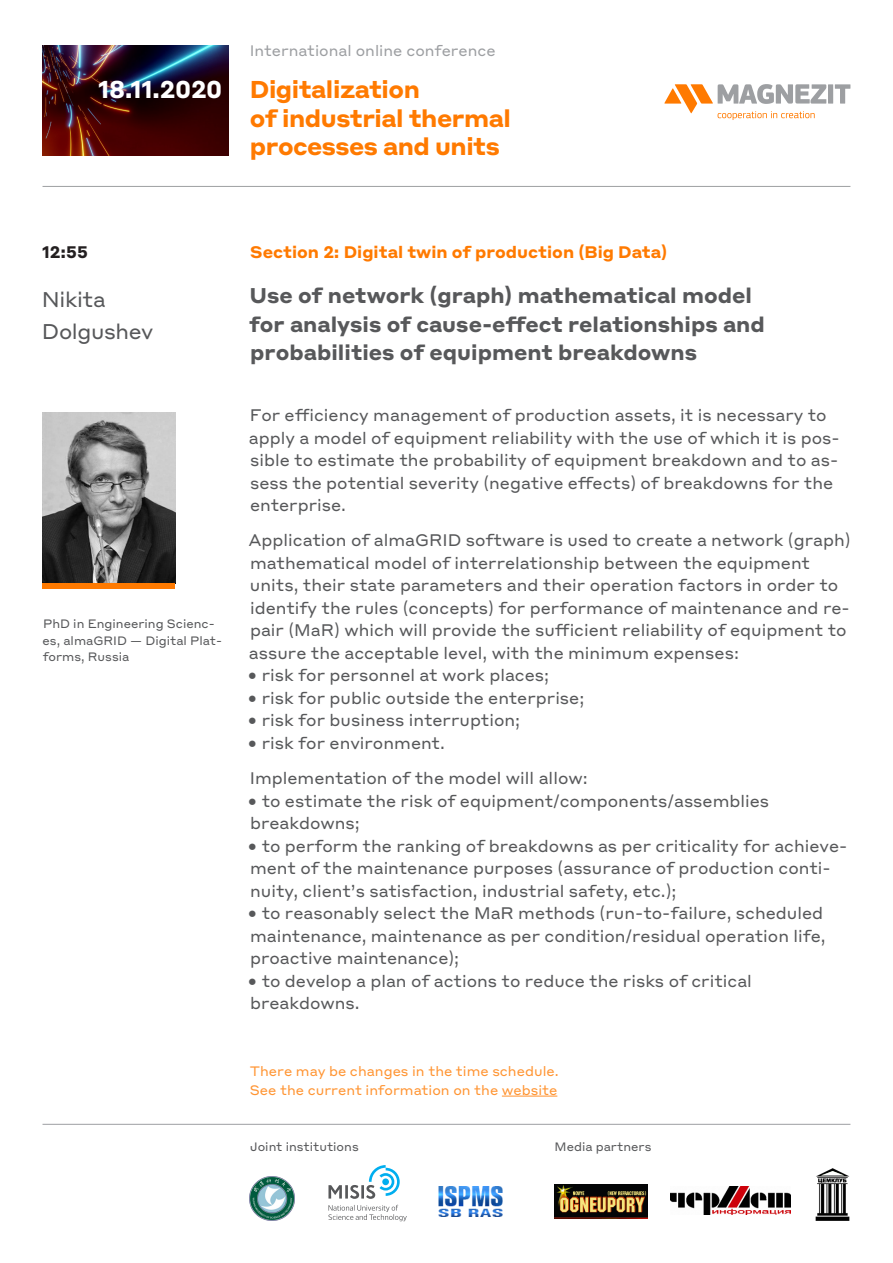
<style>
.page{position:relative;width:893px;height:1263px;background:#fff}
.page>*{position:absolute;margin:0;border:0;box-sizing:border-box;transform-origin:0 0}
.t1{font:700 24px/28.8px "Styrene ALC";letter-spacing:-.02em;color:#ff7a00}
.t2{font:700 24px "Styrene ALC";letter-spacing:-.02em;color:#fff}
.название{font:700 21px/28.5px "Styrene ALC";color:#57585a}
.спикер{font:21px/31.2px "Styrene ALC";letter-spacing:-.02em;color:#57585a}
.аннотация{font:16.5px/22.5px "Styrene ALC";color:#57585a}
.название-2{font:700 16.5px "Styrene ALC";color:#ff7a00}
.название-3{font:700 16.5px "Styrene ALC";color:#231f20}
.t3{font:15px "Styrene ALC";color:#9d9fa2}
.резюме{font:13.5px/19.5px "Styrene ALC";color:#ff9533}
.резюме-2{font:12px/16.5px "Styrene ALC";color:#57585a}
</style>
<div class="page">
<img style="left:43px;top:45px;width:186px;height:110px">
<hr style="left:43px;top:186px;width:807px;height:1px;background:#9d9fa2">
<hr style="left:43px;top:1124px;width:807px;height:1px;background:#9d9fa2">
<img style="left:250px;top:1176px;width:44px;height:44px">
<img style="left:554px;top:1184px;width:93px;height:35px">
<img style="left:815px;top:1168px;width:35px;height:52px">
<img style="left:670px;top:1186px;width:120px;height:29px">
<svg style="left:328px;top:1205px;width:79px;height:16px"></svg>
<svg style="left:328px;top:1165px;width:72px;height:34px"></svg>
<img style="left:439px;top:1187px;width:64px;height:29px">
<svg style="left:664px;top:84px;width:186px;height:36px"></svg>
<img style="left:43px;top:413px;width:132px;height:170px">
<div style="left:43px;top:583px;width:132px;height:6px;background:#ff7a00"></div>
<hr style="left:502px;top:1095px;width:55px;height:1px;background:#ff9533">
<h1 class="t2" style="left:98px;top:69px;width:126px">18.11.2020</h1>
<p class="t3" style="left:250px;top:38px;width:247px">International online conference</p>
<h1 class="t1" style="left:250px;top:73px;width:263px">Digitalization<br>of industrial thermal processes and units</h1>
<p class="название-3" style="left:42px;top:238px;width:47px">12:55</p>
<p class="спикер" style="left:42px;top:283px;width:113px">Nikita<br>Dolgushev</p>
<p class="резюме-2" style="left:43px;top:615px;width:181px">PhD in Engineering Scienc&shy;es, almaGRID — Digital Plat&shy;forms, Russia</p>
<p class="название-2" style="left:250px;top:238px;width:419px">Section 2: Digital twin of production (Big Data)</p>
<p class="название" style="left:249px;top:280px;width:517px">Use of network (graph) mathematical model for analysis of cause-effect relationships and probabilities of equipment breakdowns</p>
<p class="аннотация" style="left:249px;top:403px;width:592px">For efficiency management of production assets, it is necessary to apply a model of equipment reliability with the use of which it is pos&shy;sible to estimate the probability of equipment breakdown and to as&shy;sess the potential severity (negative effects) of breakdowns for the enterprise.</p>
<p class="аннотация" style="left:248px;top:528px;width:604px">Application of almaGRID software is used to create a network (graph) mathematical model of interrelationship between the equipment units, their state parameters and their operation factors in order to identify the rules (concepts) for performance of maintenance and re&shy;pair (MaR) which will provide the sufficient reliability of equipment to assure the acceptable level, with the minimum expenses:</p>
<p class="аннотация" style="left:247px;top:663px;width:303px">• risk for personnel at work places;</p>
<p class="аннотация" style="left:247px;top:685px;width:338px">• risk for public outside the enterprise;</p>
<p class="аннотация" style="left:247px;top:708px;width:274px">• risk for business interruption;</p>
<p class="аннотация" style="left:247px;top:730px;width:199px">• risk for environment.</p>
<p class="аннотация" style="left:250px;top:766px;width:339px">Implementation of the model will allow:</p>
<p class="аннотация" style="left:247px;top:788px;width:523px">• to estimate the risk of equipment/components/assemblies breakdowns;</p>
<p class="аннотация" style="left:247px;top:833px;width:601px">• to perform the ranking of breakdowns as per criticality for achieve&shy;ment of the maintenance purposes (assurance of production conti&shy;nuity, client’s satisfaction, industrial safety, etc.);</p>
<p class="аннотация" style="left:247px;top:901px;width:580px">• to reasonably select the MaR methods (run-to-failure, scheduled maintenance, maintenance as per condition/residual operation life, proactive maintenance);</p>
<p class="аннотация" style="left:247px;top:968px;width:506px">• to develop a plan of actions to reduce the risks of critical breakdowns.</p>
<p class="резюме" style="left:250px;top:1060px;width:310px">There may be changes in the time schedule.<br>See the current information on the website</p>
<p class="резюме-2" style="left:250px;top:1138px;width:111px">Joint institutions</p>
<p class="резюме-2" style="left:555px;top:1138px;width:98px">Media partners</p>
</div>
